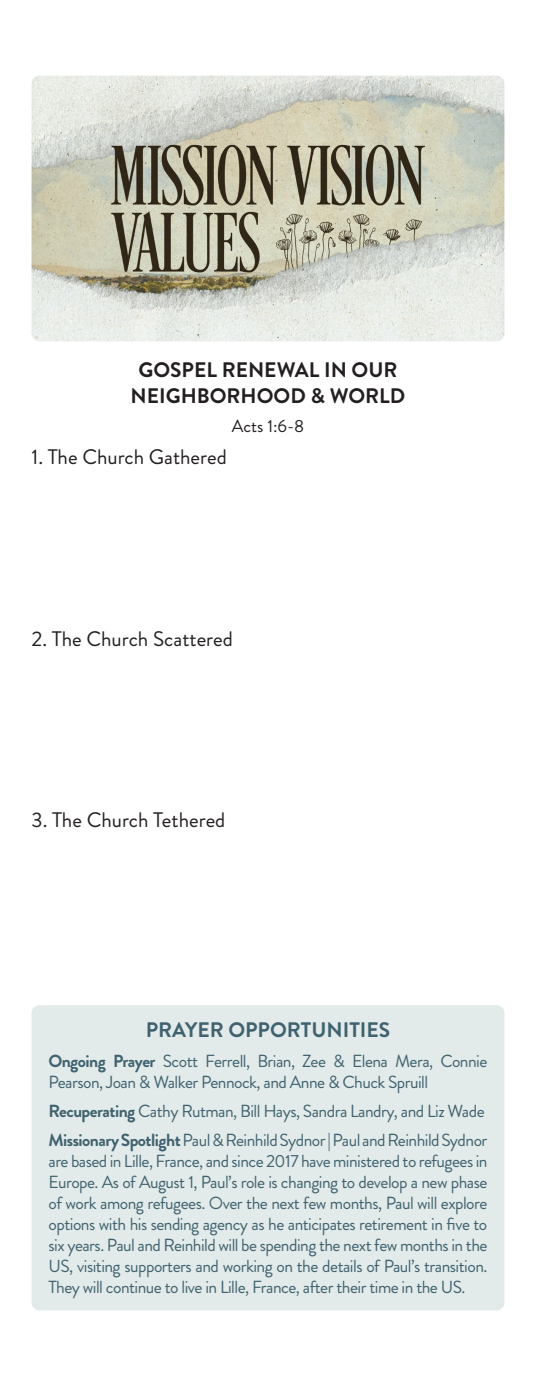
<style>
.page{position:relative;width:536px;height:1386px;background:#fff}
.page>*{position:absolute;margin:0;border:0;box-sizing:border-box;transform-origin:0 0}
.t1{font:21px "Brandon Grotesque";color:#231f20}
.t2{font:700 21px "Brandon Grotesque";color:#231f20}
.t3{font:700 21px "Brandon Grotesque";color:#406270}
.Paragraph_Style_1{font:17.5px/21px "Brandon Grotesque";letter-spacing:-.03em;color:#406270}
.t4{font:17.5px "Brandon Grotesque";color:#231f20}
.s1{font-weight:700}
</style>
<div class="page">
<div style="left:32px;top:1005px;width:472px;height:305px;background:#e2ebe9;border-radius:8px"></div>
<img style="left:32px;top:76px;width:472px;height:265px">
<p class="t2" style="left:138px;top:355px;width:260px">GOSPEL RENEWAL IN OUR</p>
<p class="t2" style="left:130px;top:381px;width:276px">NEIGHBORHOOD &amp; WORLD</p>
<p class="t4" style="left:232px;top:414px;width:74px">Acts 1:6-8</p>
<p class="t1" style="left:32px;top:443px;width:197px">1. The Church Gathered</p>
<p class="t1" style="left:32px;top:624px;width:203px">2. The Church Scattered</p>
<p class="t1" style="left:32px;top:806px;width:195px">3. The Church Tethered</p>
<p class="t3" style="left:146px;top:1015px;width:246px">PRAYER OPPORTUNITIES</p>
<p class="Paragraph_Style_1" style="left:49px;top:1051px;width:440px"><span class="s1">Ongoing Prayer</span> Scott Ferrell, Brian, Zee &amp; Elena Mera, Connie<br>Pearson, Joan &amp; Walker Pennock, and Anne &amp; Chuck Spruill</p>
<p class="Paragraph_Style_1" style="left:49px;top:1101px;width:437px"><span class="s1">Recuperating</span> Cathy Rutman, Bill Hays, Sandra Landry, and Liz Wade</p>
<p class="Paragraph_Style_1" style="left:49px;top:1130px;width:440px;text-align:justify"><span class="s1">Missionary Spotlight</span> Paul &amp; Reinhild Sydnor | Paul and Reinhild Sydnor are based in Lille, France, and since 2017 have ministered to refugees in Europe. As of August 1, Paul’s role is changing to develop a new phase of work among refugees. Over the next few months, Paul will explore options with his sending agency as he anticipates retirement in five to six years. Paul and Reinhild will be spending the next few months in the US, visiting supporters and working on the details of Paul’s transition.<br>They will continue to live in Lille, France, after their time in the US.</p>
</div>
